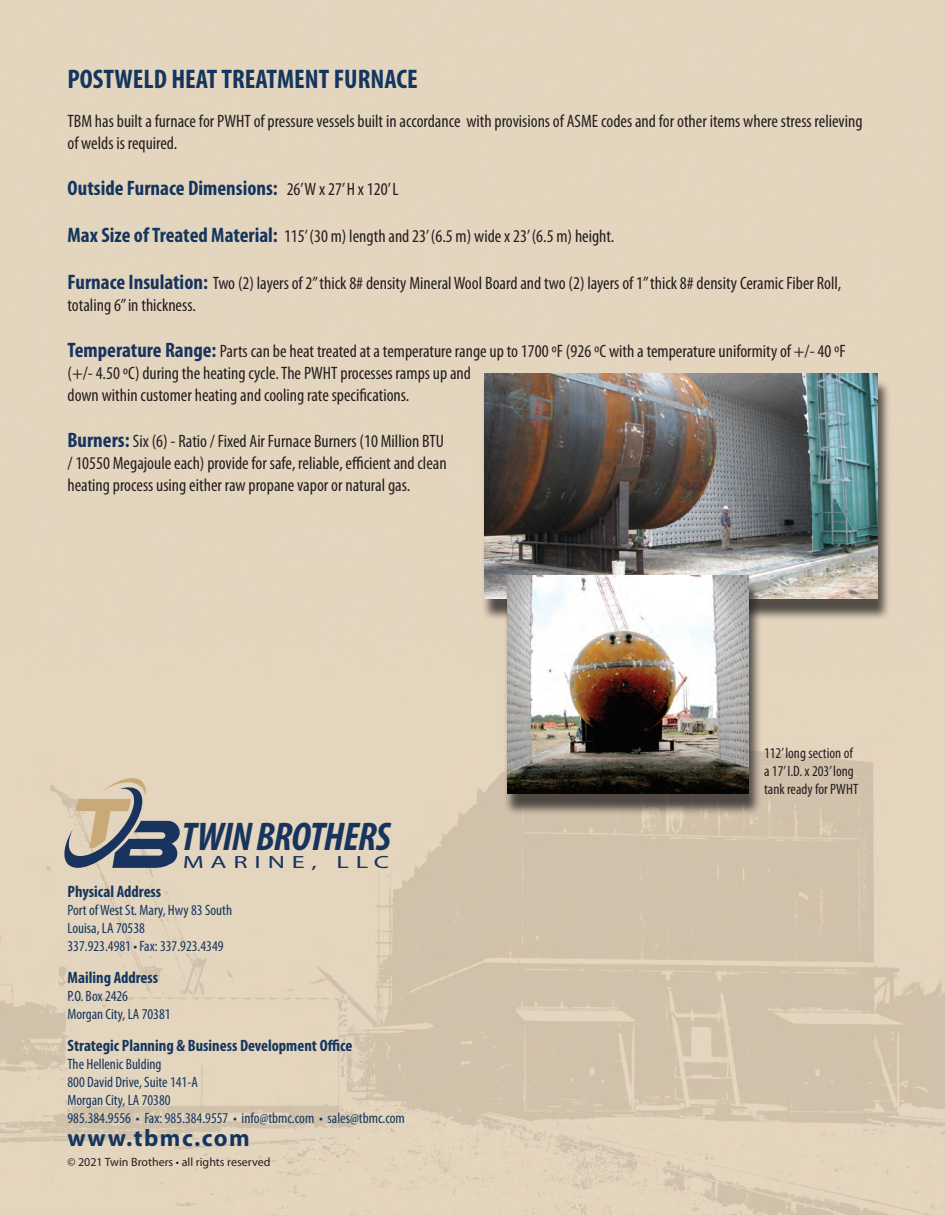
<style>
.page{position:relative;width:945px;height:1215px;background:#fff}
.page>*{position:absolute;margin:0;border:0;box-sizing:border-box;transform-origin:0 0}
.t1{font:italic 700 condensed 40.2px "Myriad Pro";letter-spacing:-.02em;color:#18345e}
.t2{font:700 condensed 27px "Myriad Pro";color:#14365e}
.t3{font:700 24px "Myriad Pro";letter-spacing:.06em;color:#14365e}
.t4{font:700 condensed 21px "Myriad Pro";color:#14365e}
.t5{font:condensed 18px/21.6px "Myriad Pro";color:#231f20}
.t6{font:17.7px "Myriad Pro";letter-spacing:.26em;color:#18345e;scale:1.49 1}
.t7{font:700 condensed 16.5px "Myriad Pro";color:#14365e}
.t8{font:condensed 15px/18px "Myriad Pro";color:#14365e}
.t9{font:condensed 15px/18px "Myriad Pro";color:#231f20}
.t10{font:12px "Myriad Pro";color:#231f20}
.s1{font-weight:400;font-size:18px;color:#231f20}
.s2{font-weight:700;font-size:21px;color:#14365e}
.s3{font-weight:700;font-size:21px;color:#18345e}
</style>
<div class="page">
<img style="left:0;top:0;width:945px;height:1215px">
<svg style="left:61px;top:774px;width:119px;height:99px;background:#a9a49b"></svg>
<div style="left:481px;top:379px;width:410px;height:242px;background:#231f20;opacity:.75"></div>
<img style="left:484px;top:373px;width:394px;height:226px">
<div style="left:504px;top:581px;width:258px;height:235px;background:#231f20;opacity:.75"></div>
<img style="left:507px;top:575px;width:242px;height:218px">
<h2 class="t2" style="left:68px;top:62px;width:352px">POSTWELD HEAT TREATMENT FURNACE</h2>
<p class="t5" style="left:68px;top:110px;width:797px">TBM has built a furnace for PWHT of pressure vessels built in accordance with provisions of ASME codes and for other items where stress relieving of welds is required.</p>
<p class="t4" style="left:68px;top:175px;width:333px">Outside Furnace Dimensions: <span class="s1">26’W x 27’ H x 120’ L</span></p>
<p class="t5" style="left:68px;top:225px;width:548px"><span class="s2">Max Size of Treated Material:</span> 115’ (30 m) length and 23’ (6.5 m) wide x 23’ (6.5 m) height.</p>
<p class="t5" style="left:68px;top:272px;width:775px"><span class="s3">Furnace Insulation:</span> Two (2) layers of 2” thick 8# density Mineral Wool Board and two (2) layers of 1” thick 8# density Ceramic Fiber Roll, totaling 6” in thickness.</p>
<p class="t5" style="left:68px;top:340px;width:780px"><span class="s3">Temperature Range:</span> Parts can be heat treated at a temperature range up to 1700 ºF (926 ºC with a temperature uniformity of +/- 40 ºF (+/- 4.50 ºC) during the heating cycle. The PWHT processes ramps up and<br>down within customer heating and cooling rate specifications.</p>
<p class="t5" style="left:68px;top:430px;width:381px"><span class="s3">Burners:</span> Six (6) - Ratio / Fixed Air Furnace Burners (10 Million BTU / 10550 Megajoule each) provide for safe, reliable, efficient and clean heating process using either raw propane vapor or natural gas.</p>
<h1 class="t1" style="left:182px;top:812px;width:211px">TWIN BROTHERS</h1>
<p class="t6" style="left:183px;top:851px;width:140px">MARINE, LLC</p>
<p class="t7" style="left:68px;top:881px;width:95px">Physical Address</p>
<p class="t8" style="left:68px;top:901px;width:166px">Port of West St. Mary, Hwy 83 South<br>Louisa, LA 70538<br>337.923.4981 • Fax: 337.923.4349</p>
<p class="t7" style="left:68px;top:967px;width:92px">Mailing Address</p>
<p class="t8" style="left:68px;top:987px;width:105px">P.O. Box 2426<br>Morgan City, LA 70381</p>
<p class="t7" style="left:68px;top:1036px;width:287px">Strategic Planning &amp; Business Development Office</p>
<p class="t8" style="left:68px;top:1055px;width:339px">The Hellenic Bulding<br>800 David Drive, Suite 141-A<br>Morgan City, LA 70380<br>985.384.9556 • Fax: 985.384.9557 • info@tbmc.com • sales@tbmc.com</p>
<p class="t10" style="left:68px;top:1155px;width:204px">© 2021 Twin Brothers • all rights reserved</p>
<h3 class="t3" style="left:68px;top:1123px;width:184px">www.tbmc.com</h3>
<p class="t9" style="left:764px;top:744px;width:96px">112’ long section of a 17’ I.D. x 203’ long tank ready for PWHT</p>
</div>
